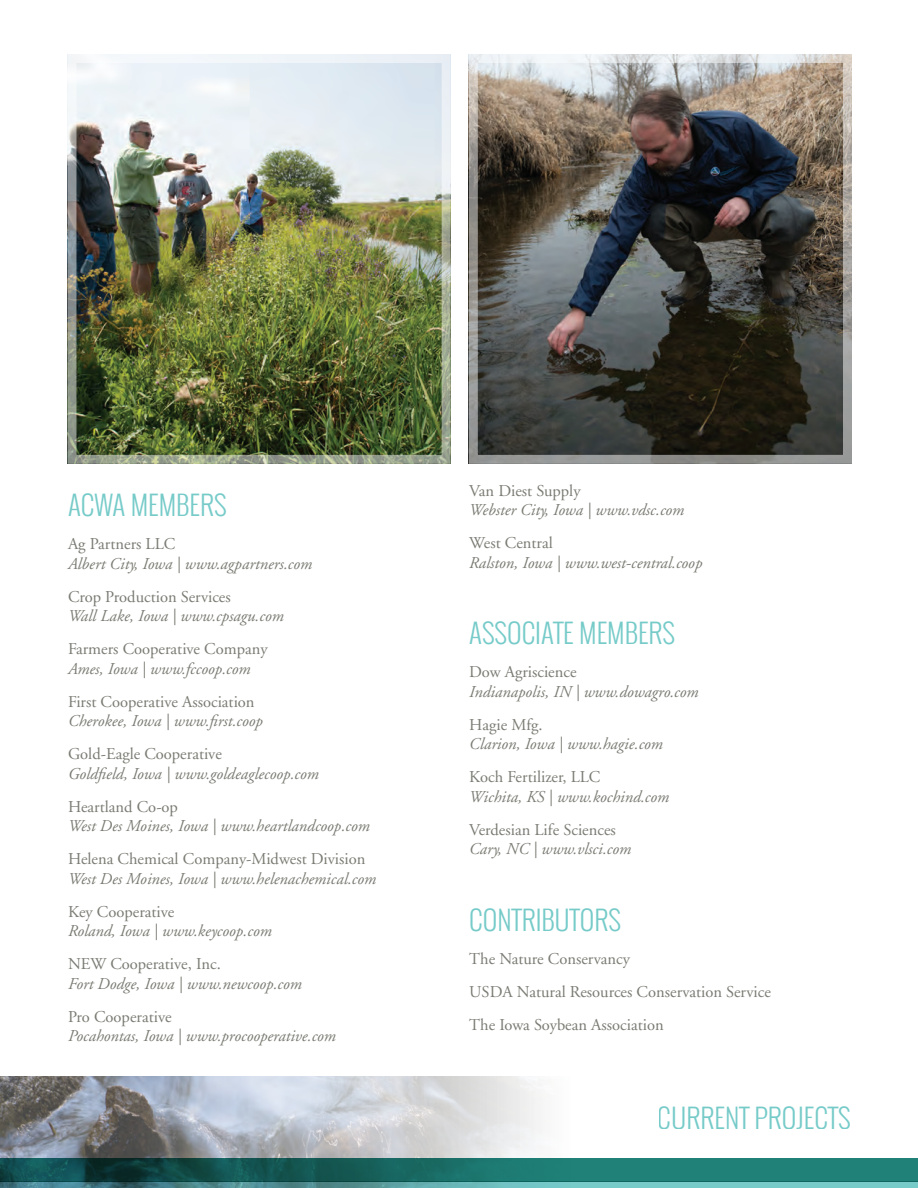
<style>
.page{position:relative;width:918px;height:1188px;background:#fff}
.page>*{position:absolute;margin:0;border:0;box-sizing:border-box;transform-origin:0 0}
.t1{font:300 27px "Oswald";color:#76cbc9}
.t2{font:italic 16.5px "Adobe Garamond";color:#7b7b74}
.t3{font:16.5px/33px "Adobe Garamond";color:#7b7b74}
</style>
<div class="page">
<img style="left:0;top:1076px;width:541px;height:82px">
<svg style="left:0;top:1158px;width:918px;height:23px;background:#186862"></svg>
<svg style="left:0;top:1181px;width:918px;height:7px;background:#549c9e"></svg>
<img style="left:78px;top:64px;width:363px;height:390px">
<img style="left:479px;top:64px;width:363px;height:390px">
<div style="left:469px;top:54px;width:383px;height:410px;border:9px solid #fff"></div>
<div style="left:68px;top:54px;width:383px;height:410px;border:9px solid #fff"></div>
<h1 class="t1" style="left:68px;top:485px;width:160px">ACWA MEMBERS</h1>
<p class="t3" style="left:68px;top:528px;width:109px">Ag Partners LLC</p>
<p class="t2" style="left:68px;top:555px;width:246px">Albert City, Iowa | www.agpartners.com</p>
<p class="t3" style="left:68px;top:580px;width:164px">Crop Production Services</p>
<p class="t2" style="left:68px;top:607px;width:217px">Wall Lake, Iowa | www.cpsagu.com</p>
<p class="t3" style="left:68px;top:633px;width:201px">Farmers Cooperative Company</p>
<p class="t2" style="left:68px;top:660px;width:184px">Ames, Iowa | www.fccoop.com</p>
<p class="t3" style="left:68px;top:685px;width:188px">First Cooperative Association</p>
<p class="t2" style="left:68px;top:712px;width:196px">Cherokee, Iowa | www.first.coop</p>
<p class="t3" style="left:68px;top:738px;width:155px">Gold-Eagle Cooperative</p>
<p class="t2" style="left:68px;top:765px;width:252px">Goldfield, Iowa | www.goldeaglecoop.com</p>
<p class="t3" style="left:68px;top:790px;width:111px">Heartland Co-op</p>
<p class="t2" style="left:68px;top:817px;width:303px">West Des Moines, Iowa | www.heartlandcoop.com</p>
<p class="t3" style="left:68px;top:843px;width:299px">Helena Chemical Company-Midwest Division</p>
<p class="t2" style="left:68px;top:870px;width:310px">West Des Moines, Iowa | www.helenachemical.com</p>
<p class="t3" style="left:68px;top:895px;width:108px">Key Cooperative</p>
<p class="t2" style="left:68px;top:922px;width:205px">Roland, Iowa | www.keycoop.com</p>
<p class="t3" style="left:68px;top:948px;width:154px">NEW Cooperative, Inc.</p>
<p class="t2" style="left:68px;top:975px;width:235px">Fort Dodge, Iowa | www.newcoop.com</p>
<p class="t3" style="left:68px;top:1000px;width:105px">Pro Cooperative</p>
<p class="t2" style="left:68px;top:1027px;width:269px">Pocahontas, Iowa | www.procooperative.com</p>
<p class="t3" style="left:469px;top:475px;width:113px">Van Diest Supply</p>
<p class="t2" style="left:469px;top:501px;width:217px">Webster City, Iowa | www.vdsc.com</p>
<p class="t3" style="left:469px;top:527px;width:85px">West Central</p>
<p class="t2" style="left:469px;top:554px;width:235px">Ralston, Iowa | www.west-central.coop</p>
<h1 class="t1" style="left:469px;top:613px;width:207px">ASSOCIATE MEMBERS</h1>
<p class="t3" style="left:469px;top:656px;width:109px">Dow Agriscience</p>
<p class="t2" style="left:469px;top:683px;width:231px">Indianapolis, IN | www.dowagro.com</p>
<p class="t3" style="left:469px;top:709px;width:75px">Hagie Mfg.</p>
<p class="t2" style="left:469px;top:735px;width:195px">Clarion, Iowa | www.hagie.com</p>
<p class="t3" style="left:469px;top:761px;width:133px">Koch Fertilizer, LLC</p>
<p class="t2" style="left:469px;top:788px;width:202px">Wichita, KS | www.kochind.com</p>
<p class="t3" style="left:469px;top:814px;width:148px">Verdesian Life Sciences</p>
<p class="t2" style="left:469px;top:840px;width:163px">Cary, NC | www.vlsci.com</p>
<h1 class="t1" style="left:469px;top:900px;width:153px">CONTRIBUTORS</h1>
<p class="t3" style="left:469px;top:943px;width:303px">The Nature Conservancy<br>USDA Natural Resources Conservation Service<br>The Iowa Soybean Association</p>
<h1 class="t1" style="left:658px;top:1098px;width:194px">CURRENT PROJECTS</h1>
</div>
